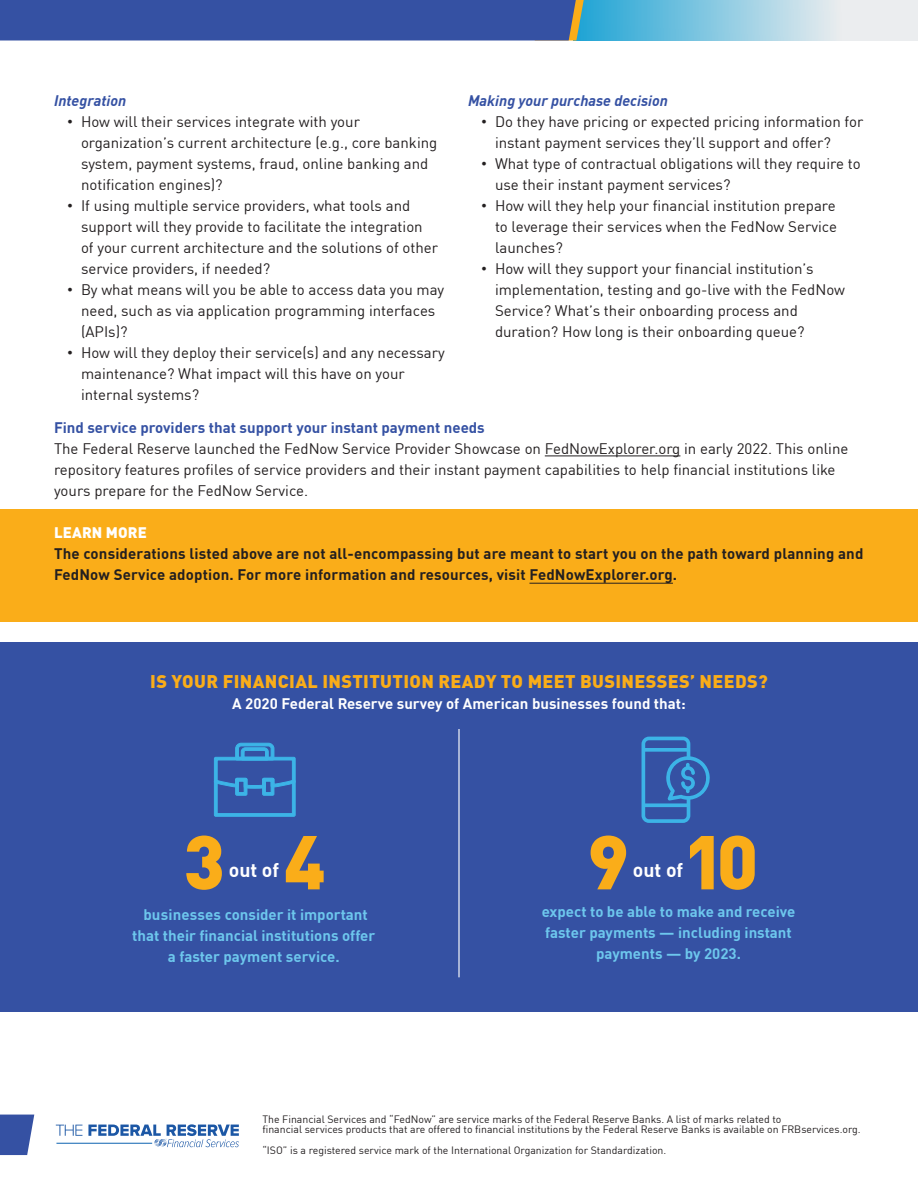
<style>
.page{position:relative;width:918px;height:1188px;background:#fff}
.page>*{position:absolute;margin:0;border:0;box-sizing:border-box;transform-origin:0 0}
.t1{font:900 75px "DINOT";color:#faad19}
.t2{font:700 19.5px "DINOT";color:#fff}
.t3{font:900 18px "DINOT";letter-spacing:.02em;color:#faad19}
.t4{font:15px/21px "DINOT";color:#231f20}
.t5{font:700 15px/21px "DINOT";letter-spacing:.01em;color:#231f20}
.List_Paragraph{font:700 15px/21px "DINOT";color:#6dc7ed;text-align:center}
.t6{font:700 15px "DINOT";color:#fff}
.t7{font:700 15px "DINOT";color:#3551a3}
.t8{font:italic 700 15px "DINOT";color:#3551a3}
.t9{font:900 15px "DINOT";letter-spacing:.01em;color:#fff}
.t10{font:10.5px "DINOT";color:#231f20}
.s1{font-family:"Arial"}
</style>
<div class="page">
<div style="left:0;top:510px;width:918px;height:112px;background:#faad19"></div>
<svg style="left:0;top:1115px;width:34px;height:40px"></svg>
<svg style="left:584px;top:0;width:334px;height:40px;background:#9ed1e4"></svg>
<div style="left:0;top:0;width:584px;height:40px;background:#3551a3"></div>
<hr style="left:545px;top:456px;width:135px;height:1px;background:#231f20">
<hr style="left:529px;top:583px;width:144px;height:1px;background:#231f20">
<div style="left:0;top:643px;width:918px;height:369px;background:#3551a3"></div>
<hr style="left:458px;top:729px;width:2px;height:248px;background:#fff">
<svg style="left:214px;top:743px;width:82px;height:74px"></svg>
<svg style="left:642px;top:737px;width:68px;height:86px"></svg>
<svg style="left:56px;top:1125px;width:26px;height:11px"></svg>
<svg style="left:88px;top:1124px;width:151px;height:23px"></svg>
<hr style="left:56px;top:1143px;width:96px;height:1px;background:#0d62b0">
<p class="t8" style="left:54px;top:89px;width:74px">Integration</p>
<p class="t4" style="left:81px;top:110px;width:358px;text-indent:-14px"><span class="s1">•</span> How will their services integrate with your organization’s current architecture (e.g., core banking system, payment systems, fraud, online banking and notification engines)?</p>
<p class="t4" style="left:81px;top:194px;width:359px;text-indent:-14px"><span class="s1">•</span> If using multiple service providers, what tools and support will they provide to facilitate the integration of your current architecture and the solutions of other service providers, if needed?</p>
<p class="t4" style="left:81px;top:278px;width:365px;text-indent:-14px"><span class="s1">•</span> By what means will you be able to access data you may need, such as via application programming interfaces (APIs)?</p>
<p class="t4" style="left:81px;top:341px;width:365px;text-indent:-14px"><span class="s1">•</span> How will they deploy their service(s) and any necessary maintenance? What impact will this have on your internal systems?</p>
<p class="t8" style="left:468px;top:89px;width:202px">Making your purchase decision</p>
<p class="t4" style="left:495px;top:110px;width:370px;text-indent:-14px"><span class="s1">•</span> Do they have pricing or expected pricing information for instant payment services they’ll support and offer?</p>
<p class="t4" style="left:495px;top:152px;width:367px;text-indent:-14px"><span class="s1">•</span> What type of contractual obligations will they require to use their instant payment services?</p>
<p class="t4" style="left:495px;top:194px;width:344px;text-align:justify;text-indent:-14px"><span class="s1">•</span> How will they help your financial institution prepare to leverage their services when the FedNow Service launches?</p>
<p class="t4" style="left:495px;top:257px;width:352px;text-indent:-14px"><span class="s1">•</span> How will they support your financial institution’s implementation, testing and go-live with the FedNow Service? What’s their onboarding process and duration? How long is their onboarding queue?</p>
<p class="t7" style="left:54px;top:416px;width:432px">Find service providers that support your instant payment needs</p>
<p class="t4" style="left:54px;top:437px;width:796px">The Federal Reserve launched the FedNow Service Provider Showcase on FedNowExplorer.org in early 2022. This online repository features profiles of service providers and their instant payment capabilities to help financial institutions like yours prepare for the FedNow Service.</p>
<p class="t9" style="left:54px;top:521px;width:94px">LEARN MORE</p>
<p class="t5" style="left:54px;top:542px;width:811px">The considerations listed above are not all-encompassing but are meant to start you on the path toward planning and<br>FedNow Service adoption. For more information and resources, visit FedNowExplorer.org.</p>
<p class="t3" style="left:150px;top:668px;width:619px">IS YOUR FINANCIAL INSTITUTION READY TO MEET BUSINESSES’ NEEDS?</p>
<p class="t6" style="left:232px;top:692px;width:455px">A 2020 Federal Reserve survey of American businesses found that:</p>
<p class="t1" style="left:183px;top:802px;width:43px">3</p>
<p class="t1" style="left:284px;top:802px;width:43px">4</p>
<p class="t2" style="left:229px;top:855px;width:52px">out of</p>
<p class="List_Paragraph" style="left:132px;top:902px;width:244px">businesses consider it important that their financial institutions offer a faster payment service.</p>
<p class="t1" style="left:587px;top:802px;width:43px">9</p>
<p class="t1" style="left:683px;top:802px;width:77px">10</p>
<p class="t2" style="left:633px;top:855px;width:52px">out of</p>
<p class="List_Paragraph" style="left:542px;top:900px;width:255px">expect to be able to make and receive faster payments — including instant payments — by 2023.</p>
<p class="t10" style="left:262px;top:1111px;width:520px">The Financial Services and “FedNow” are service marks of the Federal Reserve Banks. A list of marks related to</p>
<p class="t10" style="left:262px;top:1121px;width:600px">financial services products that are offered to financial institutions by the Federal Reserve Banks is available on FRBservices.org.</p>
<p class="t10" style="left:262px;top:1142px;width:405px">“ISO” is a registered service mark of the International Organization for Standardization.</p>
</div>
